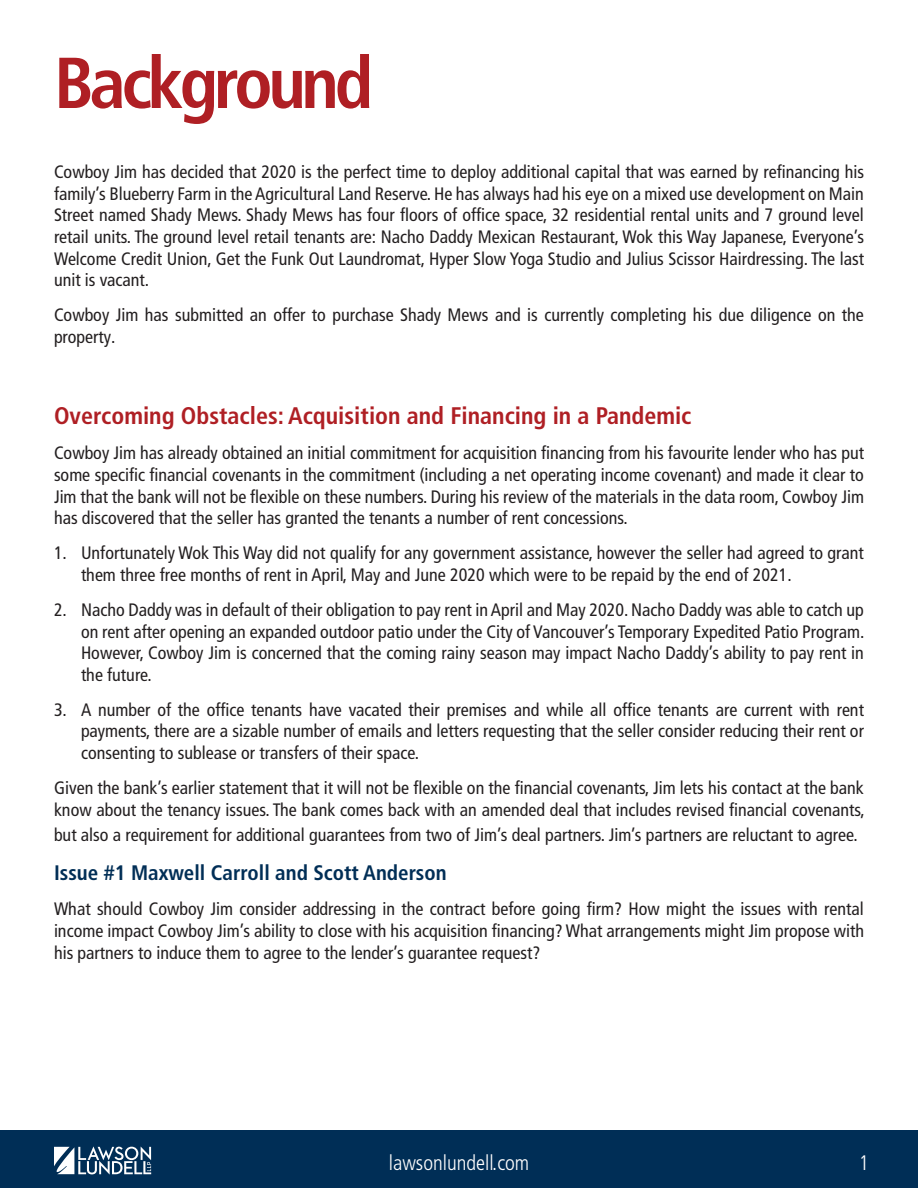
<style>
.page{position:relative;width:918px;height:1188px;background:#fff}
.page>*{position:absolute;margin:0;border:0;box-sizing:border-box;transform-origin:0 0}
.t1{font:700 condensed 72px "Frutiger LT Pro";letter-spacing:-.06em;color:#af1f24}
.t2{font:700 condensed 24px "Frutiger LT Pro";color:#af1f24}
.t3{font:700 condensed 21px "Frutiger LT Pro";color:#002e56}
.t4{font:300 condensed 21px "Frutiger LT Pro";color:#fff}
.t5{font:condensed 18px/21.6px "Frutiger LT Pro";color:#231f20;text-align:justify}
</style>
<div class="page">
<div style="left:0;top:1131px;width:918px;height:57px;background:#002e56"></div>
<svg style="left:54px;top:1147px;width:97px;height:27px"></svg>
<p class="t1" style="left:54px;top:40px;width:321px">Background</p>
<p class="t5" style="left:54px;top:161px;width:812px">Cowboy Jim has decided that 2020 is the perfect time to deploy additional capital that was earned by refinancing his family’s Blueberry Farm in the Agricultural Land Reserve. He has always had his eye on a mixed use development on Main Street named Shady Mews. Shady Mews has four floors of office space, 32 residential rental units and 7 ground level retail units. The ground level retail tenants are: Nacho Daddy Mexican Restaurant, Wok this Way Japanese, Everyone’s Welcome Credit Union, Get the Funk Out Laundromat, Hyper Slow Yoga Studio and Julius Scissor Hairdressing. The last unit is vacant.</p>
<p class="t5" style="left:54px;top:304px;width:811px">Cowboy Jim has submitted an offer to purchase Shady Mews and is currently completing his due diligence on the property.</p>
<p class="t2" style="left:54px;top:402px;width:639px">Overcoming Obstacles: Acquisition and Financing in a Pandemic</p>
<p class="t5" style="left:54px;top:442px;width:812px">Cowboy Jim has already obtained an initial commitment for acquisition financing from his favourite lender who has put some specific financial covenants in the commitment (including a net operating income covenant) and made it clear to Jim that the bank will not be flexible on these numbers. During his review of the materials in the data room, Cowboy Jim has discovered that the seller has granted the tenants a number of rent concessions.</p>
<p class="t5" style="left:81px;top:542px;width:784px;text-indent:-27px">1. Unfortunately Wok This Way did not qualify for any government assistance, however the seller had agreed to grant them three free months of rent in April, May and June 2020 which were to be repaid by the end of 2021.</p>
<p class="t5" style="left:81px;top:599px;width:785px;text-indent:-27px">2. Nacho Daddy was in default of their obligation to pay rent in April and May 2020. Nacho Daddy was able to catch up on rent after opening an expanded outdoor patio under the City of Vancouver’s Temporary Expedited Patio Program.<br>However, Cowboy Jim is concerned that the coming rainy season may impact Nacho Daddy’s ability to pay rent in the future.</p>
<p class="t5" style="left:81px;top:699px;width:785px;text-indent:-27px">3. A number of the office tenants have vacated their premises and while all office tenants are current with rent payments, there are a sizable number of emails and letters requesting that the seller consider reducing their rent or consenting to sublease or transfers of their space.</p>
<p class="t5" style="left:54px;top:777px;width:812px">Given the bank’s earlier statement that it will not be flexible on the financial covenants, Jim lets his contact at the bank know about the tenancy issues. The bank comes back with an amended deal that includes revised financial covenants,</p>
<p class="t5" style="left:54px;top:824px;width:805px">but also a requirement for additional guarantees from two of Jim’s deal partners. Jim’s partners are reluctant to agree.</p>
<p class="t3" style="left:54px;top:860px;width:394px">Issue #1 Maxwell Carroll and Scott Anderson</p>
<p class="t5" style="left:54px;top:898px;width:812px">What should Cowboy Jim consider addressing in the contract before going firm? How might the issues with rental income impact Cowboy Jim’s ability to close with his acquisition financing? What arrangements might Jim propose with his partners to induce them to agree to the lender’s guarantee request?</p>
<p class="t4" style="left:389px;top:1151px;width:142px">lawsonlundell.com</p>
<p class="t4" style="left:859px;top:1151px;width:12px">1</p>
</div>
